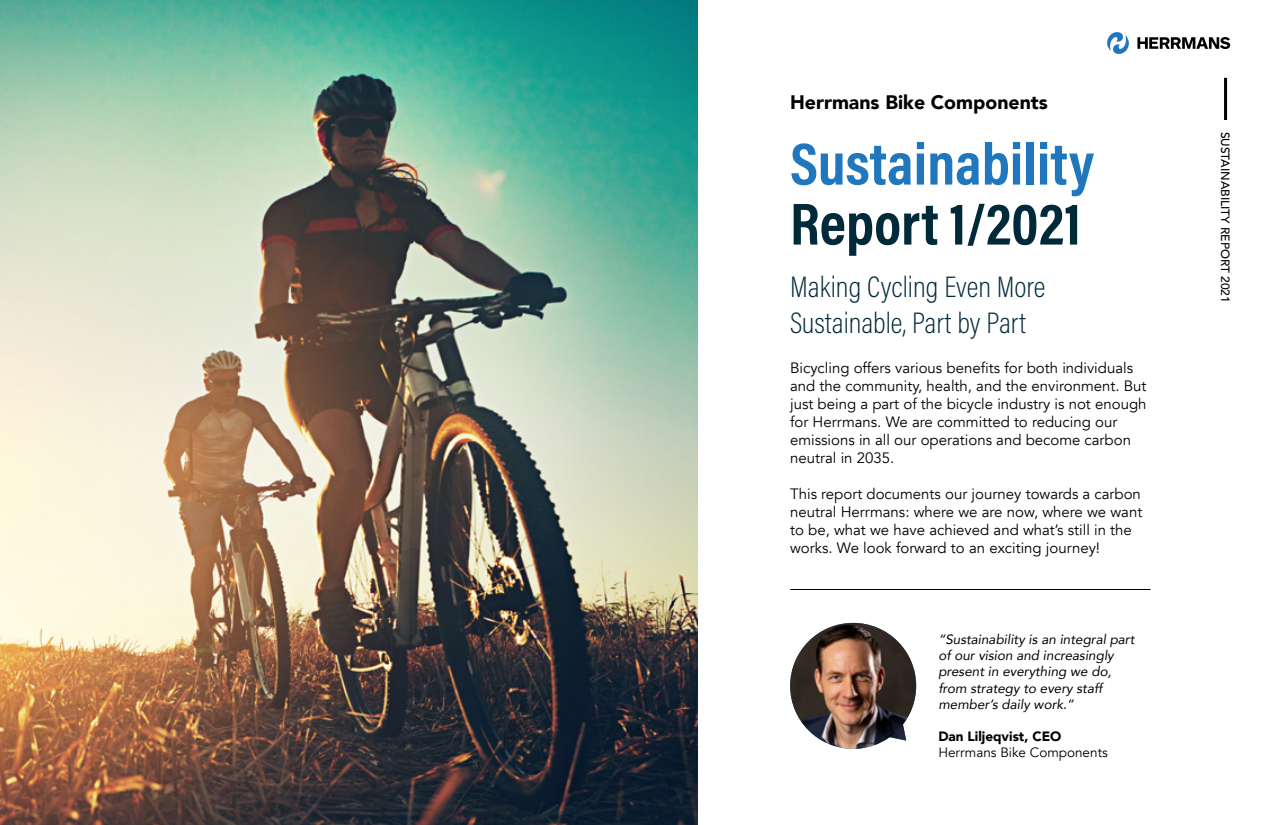
<style>
.page{position:relative;width:1263px;height:825px;background:#fff}
.page>*{position:absolute;margin:0;border:0;box-sizing:border-box;transform-origin:0 0}
.t1{font:60px "Acumin Variable Concept";color:#2077bd}
.t2{font:60px "Acumin Variable Concept";letter-spacing:.005em;color:#002a3a}
.t3{font:30px "Acumin Variable Concept";color:#002a3a}
.t4{font:900 19.5px "Avenir LT";color:#000}
.t5{font:15px/18px "Avenir";color:#000}
.t6{font:italic 13.5px "Avenir";color:#000}
.t7{font:13.5px "Avenir";color:#000}
.t8{font:900 13.5px "Avenir";color:#000}
.t9{font:500 12px "Avenir LT";color:#000}
</style>
<div class="page">
<img style="left:0;top:0;width:697px;height:825px">
<svg style="left:1107px;top:32px;width:123px;height:22px"></svg>
<hr style="left:1224px;top:78px;width:3px;height:42px;background:#000">
<img style="left:790px;top:623px;width:126px;height:126px">
<hr style="left:790px;top:589px;width:360px;height:1px;background:#000">
<p class="t4" style="left:790px;top:90px;width:259px">Herrmans Bike Components</p>
<p class="t1" style="left:790px;top:122px;width:306px">Sustainability</p>
<p class="t2" style="left:790px;top:182px;width:292px">Report 1/2021</p>
<p class="t3" style="left:790px;top:266px;width:257px">Making Cycling Even More</p>
<p class="t3" style="left:790px;top:302px;width:237px">Sustainable, Part by Part</p>
<p class="t5" style="left:790px;top:359px;width:358px">Bicycling offers various benefits for both individuals and the community, health, and the environment. But just being a part of the bicycle industry is not enough for Herrmans. We are committed to reducing our emissions in all our operations and become carbon neutral in 2035.</p>
<p class="t5" style="left:790px;top:485px;width:354px">This report documents our journey towards a carbon neutral Herrmans: where we are now, where we want to be, what we have achieved and what’s still in the works. We look forward to an exciting journey!</p>
<p class="t6" style="left:938px;top:631px;width:198px">“Sustainability is an integral part</p>
<p class="t6" style="left:938px;top:647px;width:177px">of our vision and increasingly</p>
<p class="t6" style="left:938px;top:663px;width:175px">present in everything we do,</p>
<p class="t6" style="left:938px;top:680px;width:165px">from strategy to every staff</p>
<p class="t6" style="left:938px;top:696px;width:137px">member’s daily work.”</p>
<p class="t8" style="left:938px;top:725px;width:125px">Dan Liljeqvist, CEO</p>
<p class="t7" style="left:938px;top:745px;width:171px">Herrmans Bike Components</p>
<p class="t9" style="left:1232px;top:132px;width:173px;rotate:90deg">SUSTAINABILITY REPORT 2021</p>
</div>
